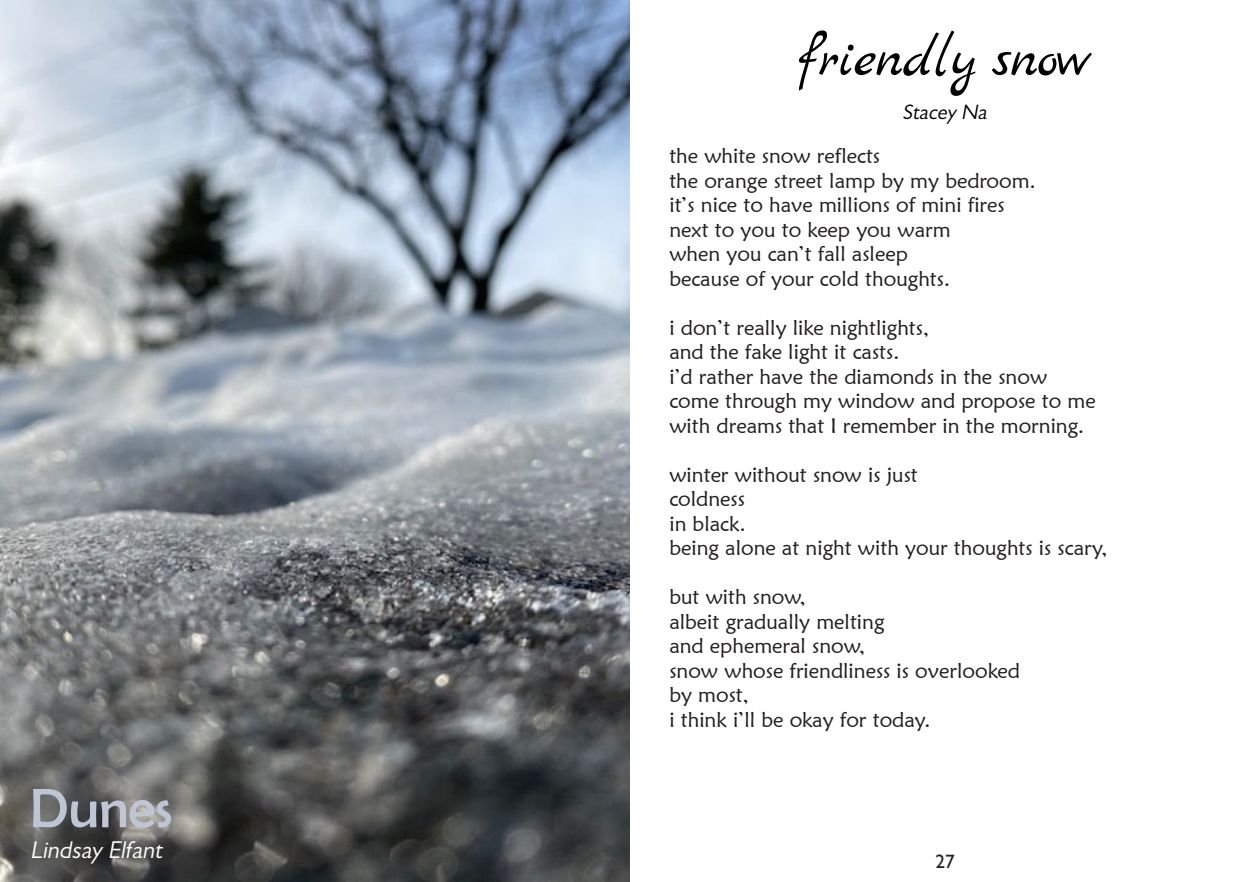
<style>
.page{position:relative;width:1260px;height:882px;background:#fff}
.page>*{position:absolute;margin:0;border:0;box-sizing:border-box;transform-origin:0 0}
.t1{font:57.75px "Marck Script";color:#000}
.t2{font:56px "Berlin Sans FB";color:#bec5d5}
.t3{font:italic 24.5px "Gill Sans";color:#fff}
.t4{font:21px "Maiandra GD";color:#231f20}
.t5{font:italic 21px "Gill Sans";color:#000}
.t6{font:19.25px "Gill Sans";color:#231f20}
</style>
<div class="page">
<img style="left:0;top:0;width:630px;height:882px">
<p class="t2" style="left:30px;top:777px;width:144px">Dunes</p>
<p class="t3" style="left:30px;top:836px;width:138px">Lindsay Elfant</p>
<p class="t1" style="left:799px;top:25px;width:294px">friendly snow</p>
<p class="t5" style="left:903px;top:100px;width:90px">Stacey Na</p>
<p class="t4" style="left:669px;top:143px;width:212px">the white snow reflects</p>
<p class="t4" style="left:669px;top:168px;width:368px">the orange street lamp by my bedroom.</p>
<p class="t4" style="left:669px;top:192px;width:337px">it’s nice to have millions of mini fires</p>
<p class="t4" style="left:669px;top:217px;width:283px">next to you to keep you warm</p>
<p class="t4" style="left:669px;top:241px;width:240px">when you can’t fall asleep</p>
<p class="t4" style="left:669px;top:266px;width:282px">because of your cold thoughts.</p>
<p class="t4" style="left:669px;top:315px;width:261px">i don’t really like nightlights,</p>
<p class="t4" style="left:669px;top:339px;width:232px">and the fake light it casts.</p>
<p class="t4" style="left:669px;top:364px;width:379px">i’d rather have the diamonds in the snow</p>
<p class="t4" style="left:669px;top:388px;width:428px">come through my window and propose to me</p>
<p class="t4" style="left:669px;top:413px;width:416px">with dreams that I remember in the morning.</p>
<p class="t4" style="left:669px;top:462px;width:250px">winter without snow is just</p>
<p class="t4" style="left:669px;top:486px;width:77px">coldness</p>
<p class="t4" style="left:669px;top:511px;width:78px">in black.</p>
<p class="t4" style="left:669px;top:535px;width:440px">being alone at night with your thoughts is scary,</p>
<p class="t4" style="left:669px;top:584px;width:138px">but with snow,</p>
<p class="t4" style="left:669px;top:609px;width:217px">albeit gradually melting</p>
<p class="t4" style="left:669px;top:633px;width:197px">and ephemeral snow,</p>
<p class="t4" style="left:669px;top:658px;width:352px">snow whose friendliness is overlooked</p>
<p class="t4" style="left:669px;top:682px;width:81px">by most,</p>
<p class="t4" style="left:669px;top:707px;width:262px">i think i’ll be okay for today.</p>
<p class="t6" style="left:935px;top:851px;width:21px">27</p>
</div>
